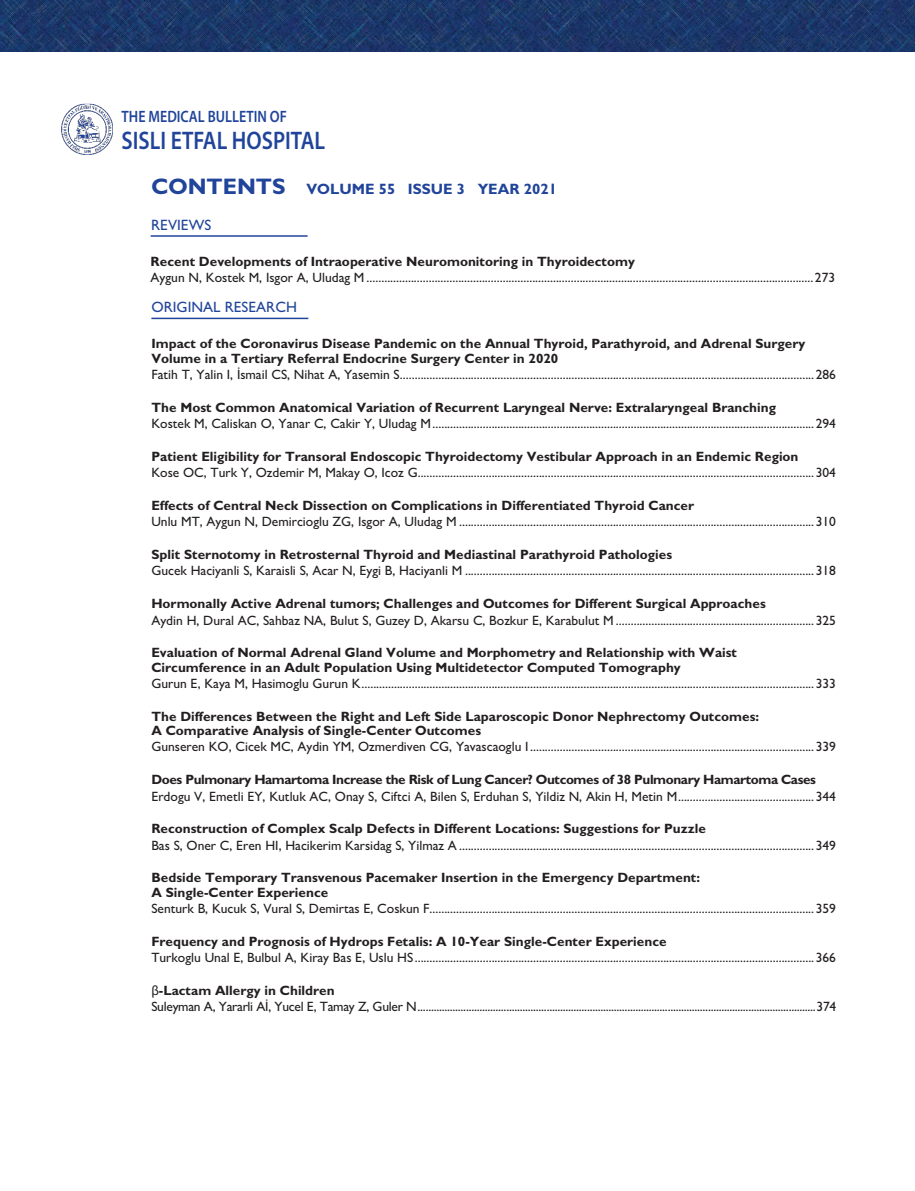
<style>
.page{position:relative;width:915px;height:1191px;background:#fff}
.page>*{position:absolute;margin:0;border:0;box-sizing:border-box;transform-origin:0 0}
.ana_baslik{font:600 25.5px "Myriad Pro";color:#21449b;scale:.85 1}
.t1{font:700 22.5px "Gill Sans MT Pro";color:#21449b}
.ana_baslik-2{font:600 16.5px "Myriad Pro";color:#21449b;scale:.85 1}
.t2{font:500 15px "Gill Sans MT Pro";color:#21449b}
.t3{font:700 15px "Gill Sans MT Pro";color:#21449b}
.t4{font:500 13.5px "Gill Sans MT Pro";color:#231f20}
.t5{font:700 13.5px/14.2px "Gill Sans MT Pro";color:#231f20}
.t6{font:500 13.5px "Gill Sans MT Pro";letter-spacing:-.02em;color:#231f20}
.t7{font:700 13.5px "Gill Sans MT Pro";letter-spacing:-.03em;color:#231f20}
.s1{font-family:"Myriad Pro";font-weight:400}
</style>
<div class="page">
<img style="left:61px;top:104px;width:51px;height:51px">
<img style="left:0;top:0;width:914px;height:52px">
<hr style="left:151px;top:318px;width:157px;height:1px;background:#21449b">
<hr style="left:150px;top:235px;width:157px;height:2px;background:#21449b">
<p class="ana_baslik-2" style="left:121px;top:106px;width:196px">THE MEDICAL BULLETIN OF</p>
<p class="ana_baslik" style="left:121px;top:124px;width:241px">SISLI ETFAL HOSPITAL</p>
<p class="t1" style="left:151px;top:172px;width:136px">CONTENTS</p>
<p class="t3" style="left:306px;top:180px;width:252px">VOLUME 55 ISSUE 3 YEAR 2021</p>
<p class="t2" style="left:151px;top:216px;width:62px">REVIEWS</p>
<p class="t5" style="left:150px;top:254px;width:485px">Recent Developments of Intraoperative Neuromonitoring in Thyroidectomy</p>
<p class="t4" style="left:150px;top:270px;width:686px">Aygun N, Kostek M, Isgor A, Uludag M.......................................................................................................................................................273</p>
<p class="t2" style="left:151px;top:298px;width:147px">ORIGINAL RESEARCH</p>
<p class="t5" style="left:151px;top:336px;width:655px">Impact of the Coronavirus Disease Pandemic on the Annual Thyroid, Parathyroid, and Adrenal Surgery<br>Volume in a Tertiary Referral Endocrine Surgery Center in 2020</p>
<p class="t4" style="left:151px;top:366px;width:686px">Fatih T, Yalin I, İsmail CS, Nihat A, Yasemin S............................................................................................................................................286</p>
<p class="t5" style="left:151px;top:400px;width:626px">The Most Common Anatomical Variation of Recurrent Laryngeal Nerve: Extralaryngeal Branching</p>
<p class="t4" style="left:151px;top:415px;width:686px">Kostek M, Caliskan O, Yanar C, Cakir Y, Uludag M.................................................................................................................................294</p>
<p class="t5" style="left:151px;top:449px;width:648px">Patient Eligibility for Transoral Endoscopic Thyroidectomy Vestibular Approach in an Endemic Region</p>
<p class="t4" style="left:151px;top:464px;width:685px">Kose OC, Turk Y, Ozdemir M, Makay O, Icoz G......................................................................................................................................304</p>
<p class="t5" style="left:151px;top:498px;width:544px">Effects of Central Neck Dissection on Complications in Differentiated Thyroid Cancer</p>
<p class="t4" style="left:151px;top:514px;width:686px">Unlu MT, Aygun N, Demircioglu ZG, Isgor A, Uludag M ........................................................................................................................310</p>
<p class="t5" style="left:151px;top:547px;width:522px">Split Sternotomy in Retrosternal Thyroid and Mediastinal Parathyroid Pathologies</p>
<p class="t4" style="left:151px;top:563px;width:686px">Gucek Haciyanli S, Karaisli S, Acar N, Eygi B, Haciyanli M ......................................................................................................................318</p>
<p class="t5" style="left:151px;top:596px;width:615px">Hormonally Active Adrenal tumors; Challenges and Outcomes for Different Surgical Approaches</p>
<p class="t4" style="left:151px;top:612px;width:686px">Aydin H, Dural AC, Sahbaz NA, Bulut S, Guzey D, Akarsu C, Bozkur E, Karabulut M ...................................................................325</p>
<p class="t5" style="left:151px;top:645px;width:587px">Evaluation of Normal Adrenal Gland Volume and Morphometry and Relationship with Waist<br>Circumference in an Adult Population Using Multidetector Computed Tomography</p>
<p class="t4" style="left:151px;top:675px;width:686px">Gurun E, Kaya M, Hasimoglu Gurun K.........................................................................................................................................................333</p>
<p class="t5" style="left:151px;top:709px;width:609px">The Differences Between the Right and Left Side Laparoscopic Donor Nephrectomy Outcomes:<br>A Comparative Analysis of Single-Center Outcomes</p>
<p class="t4" style="left:151px;top:739px;width:686px">Gunseren KO, Cicek MC, Aydin YM, Ozmerdiven CG, Yavascaoglu I................................................................................................339</p>
<p class="t7" style="left:151px;top:771px;width:666px">Does Pulmonary Hamartoma Increase the Risk of Lung Cancer? Outcomes of 38 Pulmonary Hamartoma Cases</p>
<p class="t4" style="left:151px;top:788px;width:686px">Erdogu V, Emetli EY, Kutluk AC, Onay S, Ciftci A, Bilen S, Erduhan S, Yildiz N, Akin H, Metin M..............................................344</p>
<p class="t5" style="left:151px;top:821px;width:556px">Reconstruction of Complex Scalp Defects in Different Locations: Suggestions for Puzzle</p>
<p class="t4" style="left:151px;top:837px;width:686px">Bas S, Oner C, Eren HI, Hacikerim Karsidag S, Yilmaz A ........................................................................................................................349</p>
<p class="t5" style="left:151px;top:870px;width:550px">Bedside Temporary Transvenous Pacemaker Insertion in the Emergency Department:<br>A Single-Center Experience</p>
<p class="t4" style="left:151px;top:900px;width:685px">Senturk B, Kucuk S, Vural S, Demirtas E, Coskun F..................................................................................................................................359</p>
<p class="t5" style="left:151px;top:934px;width:517px">Frequency and Prognosis of Hydrops Fetalis: A 10-Year Single-Center Experience</p>
<p class="t4" style="left:151px;top:949px;width:686px">Turkoglu Unal E, Bulbul A, Kiray Bas E, Uslu HS.......................................................................................................................................366</p>
<p class="t5" style="left:151px;top:983px;width:185px"><span class="s1">β</span>-Lactam Allergy in Children</p>
<p class="t6" style="left:151px;top:998px;width:686px">Suleyman A, Yararli Aİ, Yucel E, Tamay Z, Guler N....................................................................................................................................................374</p>
</div>
